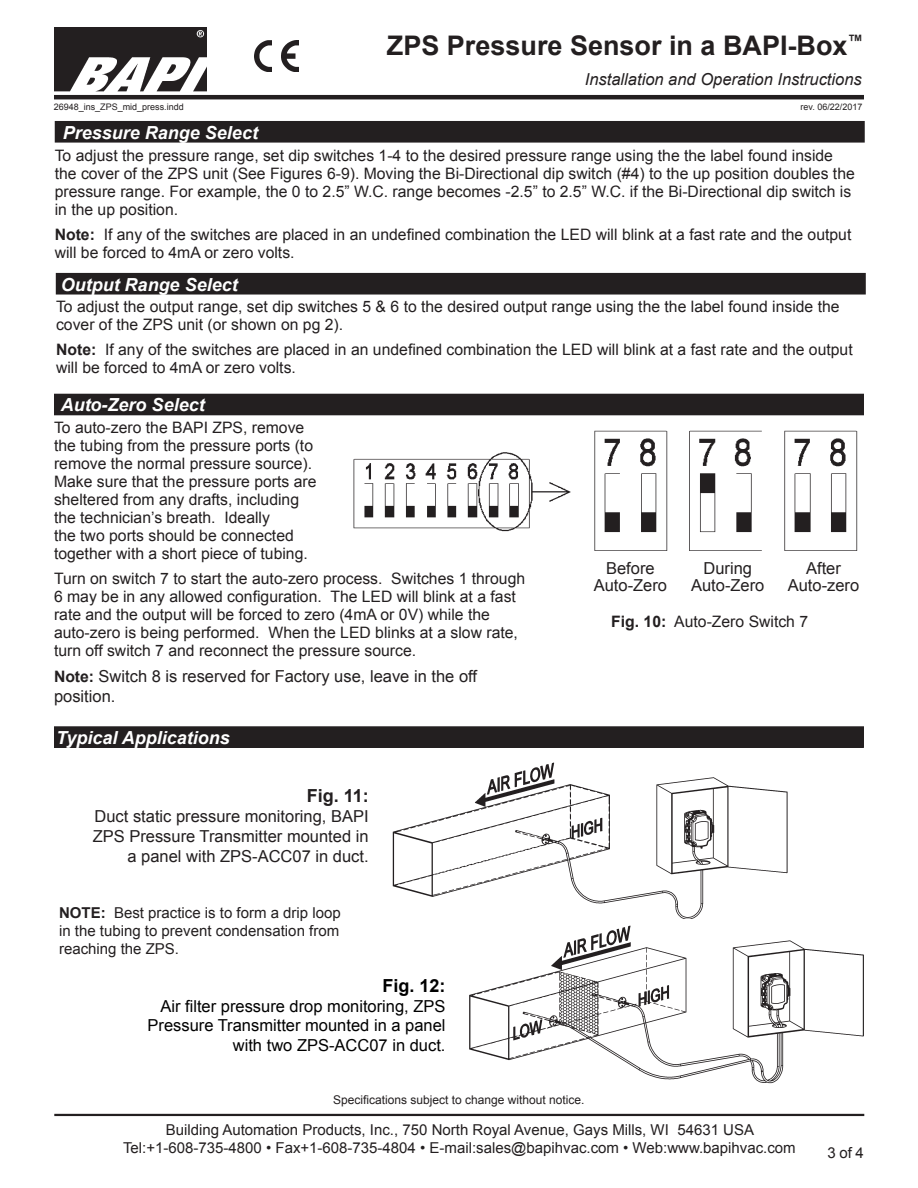
<style>
.page{position:relative;width:918px;height:1188px;background:#fff}
.page>*{position:absolute;margin:0;border:0;box-sizing:border-box;transform-origin:0 0}
.t1{font:700 27px "Arial";color:#231f20}
.Datasheet_Section_Ti{font:italic 700 18px "Arial";color:#fff}
.t2{font:700 18px "Arial";color:#231f20}
.Body_Text_2{font:700 18px "Arial";color:#000}
.t3{font:16.5px/19.8px "Arial";color:#231f20;text-align:right}
.Body_Text_2-2{font:16.5px/19.8px "Arial";color:#000;text-align:right}
.t4{font:italic 16.5px "Arial";color:#231f20}
.t5{font:15.75px/18px "Arial";color:#231f20}
.t6{font:15px/18px "Arial";color:#231f20;text-align:center}
.t7{font:12px "Arial";color:#231f20}
.t8{font:9px "Arial";color:#231f20}
.s1{font-weight:700}
.s2{font-weight:700;font-size:15.75px}
</style>
<div class="page">
<hr style="left:54px;top:1114px;width:810px;height:2px;background:#231f20">
<hr style="left:54px;top:95px;width:810px;height:4px;background:#231f20">
<img style="left:54px;top:27px;width:152px;height:64px">
<img style="left:255px;top:40px;width:43px;height:32px">
<div style="left:57px;top:274px;width:808px;height:20px;background:#231f20"></div>
<div style="left:56px;top:273px;width:810px;height:22px;border:2px solid #231f20"></div>
<div style="left:56px;top:122px;width:808px;height:20px;background:#231f20"></div>
<div style="left:55px;top:121px;width:810px;height:22px;border:2px solid #231f20"></div>
<div style="left:55px;top:394px;width:808px;height:21px;background:#231f20"></div>
<div style="left:55px;top:727px;width:808px;height:20px;background:#231f20"></div>
<div style="left:54px;top:726px;width:810px;height:22px;border:2px solid #231f20"></div>
<img style="left:392px;top:762px;width:396px;height:157px">
<img style="left:469px;top:925px;width:395px;height:159px">
<img style="left:353px;top:430px;width:505px;height:121px">
<p class="t8" style="left:54px;top:101px;width:132px">26948_ins_ZPS_mid_press.indd</p>
<p class="Datasheet_Section_Ti" style="left:63px;top:121px;width:197px">Pressure Range Select</p>
<h1 class="t1" style="left:387px;top:28px;width:478px">ZPS Pressure Sensor in a BAPI-Box<sup>™</sup></h1>
<p class="t4" style="left:585px;top:69px;width:278px">Installation and Operation Instructions</p>
<p class="t8" style="left:801px;top:101px;width:63px">rev. 06/22/2017</p>
<p class="t5" style="left:55px;top:147px;width:802px">To adjust the pressure range, set dip switches 1-4 to the desired pressure range using the the label found inside the cover of the ZPS unit (See Figures 6-9). Moving the Bi-Directional dip switch (#4) to the up position doubles the pressure range. For example, the 0 to 2.5” W.C. range becomes -2.5” to 2.5” W.C. if the Bi-Directional dip switch is in the up position.</p>
<p class="t5" style="left:55px;top:225px;width:798px"><span class="s1">Note:</span> If any of the switches are placed in an undefined combination the LED will blink at a fast rate and the output will be forced to 4mA or zero volts.</p>
<p class="Datasheet_Section_Ti" style="left:61px;top:273px;width:179px">Output Range Select</p>
<p class="t5" style="left:56px;top:298px;width:785px">To adjust the output range, set dip switches 5 &amp; 6 to the desired output range using the the label found inside the cover of the ZPS unit (or shown on pg 2).</p>
<p class="t5" style="left:56px;top:341px;width:798px"><span class="s1">Note:</span> If any of the switches are placed in an undefined combination the LED will blink at a fast rate and the output will be forced to 4mA or zero volts.</p>
<p class="Datasheet_Section_Ti" style="left:61px;top:393px;width:146px">Auto-Zero Select</p>
<p class="t5" style="left:54px;top:419px;width:264px">To auto-zero the BAPI ZPS, remove the tubing from the pressure ports (to remove the normal pressure source).<br>Make sure that the pressure ports are sheltered from any drafts, including the technician’s breath. Ideally<br>the two ports should be connected together with a short piece of tubing.</p>
<p class="t5" style="left:54px;top:570px;width:473px">Turn on switch 7 to start the auto-zero process. Switches 1 through 6 may be in any allowed configuration. The LED will blink at a fast rate and the output will be forced to zero (4mA or 0V) while the auto-zero is being performed. When the LED blinks at a slow rate, turn off switch 7 and reconnect the pressure source.</p>
<p class="t3" style="left:54px;top:667px;width:425px;text-align:left"><span class="s2">Note:</span> Switch 8 is reserved for Factory use, leave in the off position.</p>
<p class="Datasheet_Section_Ti" style="left:56px;top:725px;width:175px">Typical Applications</p>
<p class="t2" style="left:307px;top:784px;width:64px">Fig. 11:</p>
<p class="t3" style="left:93px;top:806px;width:278px">Duct static pressure monitoring, BAPI<br>ZPS Pressure Transmitter mounted in a panel with ZPS-ACC07 in duct.</p>
<p class="t6" style="left:59px;top:904px;width:283px;text-align:justify"><span class="s1">NOTE:</span> Best practice is to form a drip loop in the tubing to prevent condensation from reaching the ZPS.</p>
<p class="Body_Text_2" style="left:383px;top:974px;width:65px">Fig. 12:</p>
<p class="Body_Text_2-2" style="left:148px;top:996px;width:300px">Air filter pressure drop monitoring, ZPS<br>Pressure Transmitter mounted in a panel with two ZPS-ACC07 in duct.</p>
<p class="t3" style="left:606px;top:559px;width:50px">Before</p>
<p class="t3" style="left:594px;top:576px;width:75px">Auto-Zero</p>
<p class="t3" style="left:703px;top:559px;width:50px">During</p>
<p class="t3" style="left:691px;top:576px;width:75px">Auto-Zero</p>
<p class="t3" style="left:806px;top:559px;width:36px">After</p>
<p class="t3" style="left:788px;top:576px;width:73px">Auto-zero</p>
<p class="t5" style="left:611px;top:612px;width:198px"><span class="s1">Fig. 10:</span> Auto-Zero Switch 7</p>
<p class="t7" style="left:333px;top:1092px;width:253px">Specifications subject to change without notice.</p>
<p class="t6" style="left:123px;top:1121px;width:674px">Building Automation Products, Inc., 750 North Royal Avenue, Gays Mills, WI 54631 USA<br>Tel:+1-608-735-4800 • Fax+1-608-735-4804 • E-mail:sales@bapihvac.com • Web:www.bapihvac.com</p>
<p class="t6" style="left:827px;top:1144px;width:38px">3 of 4</p>
</div>
